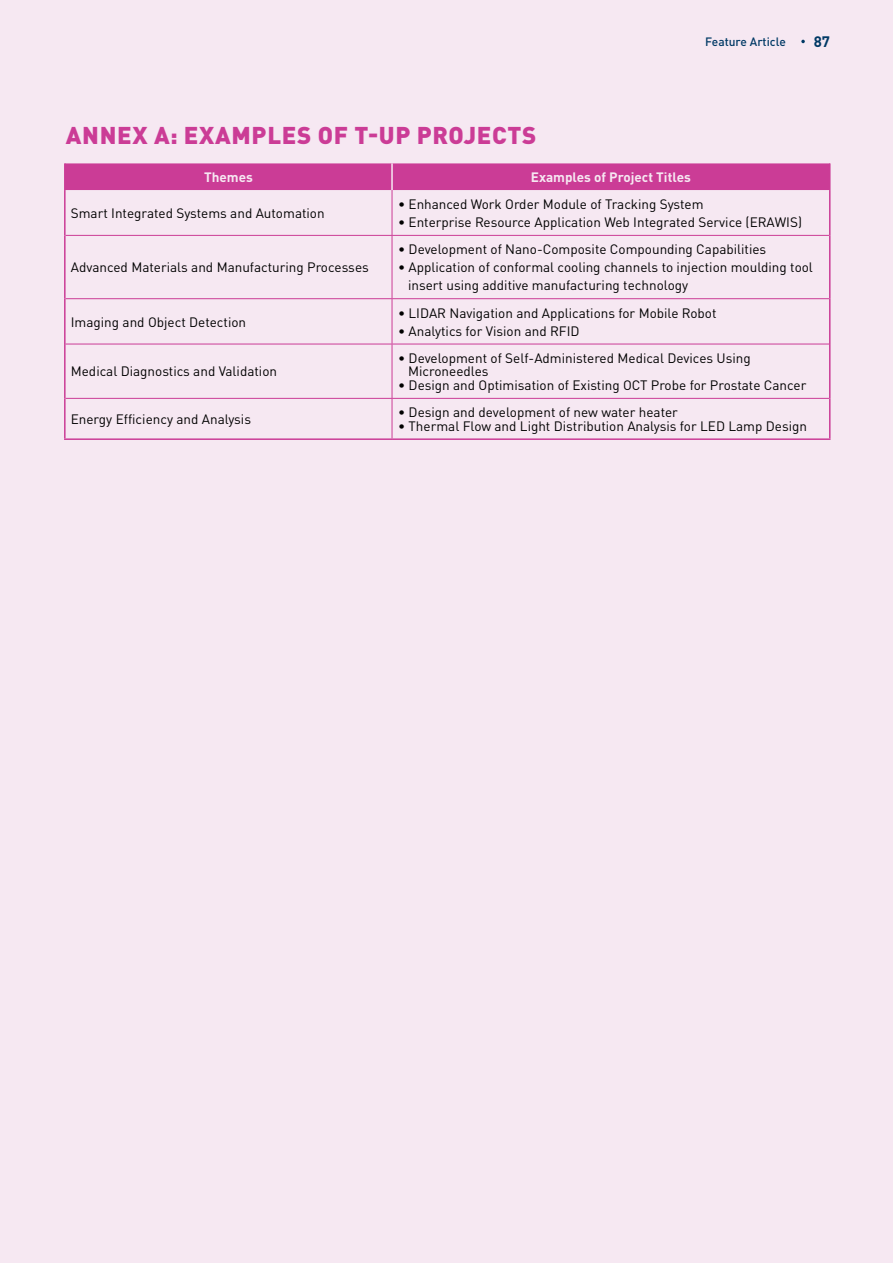
<style>
.page{position:relative;width:893px;height:1263px;background:#f6e8f2}
.page>*{position:absolute;margin:0;border:0;box-sizing:border-box;transform-origin:0 0}
.t1{font:900 24px "DIN Pro";letter-spacing:.03em;color:#cb3c96}
.t2{font:700 15px "DIN Pro";color:#003965}
.t3{font:13.5px/18px "DIN Pro";color:#000}
.t4{font:700 13.5px "DIN Pro";color:#f6e8f2}
.t5{font:500 12px "DIN Pro";color:#003965}
</style>
<div class="page">
<hr style="left:64px;top:163px;width:2px;height:27px;background:#cb3c96">
<hr style="left:64px;top:190px;width:2px;height:45px;background:#cb3c96">
<hr style="left:64px;top:235px;width:2px;height:64px;background:#cb3c96">
<hr style="left:64px;top:299px;width:2px;height:45px;background:#cb3c96">
<hr style="left:64px;top:344px;width:2px;height:54px;background:#cb3c96">
<hr style="left:64px;top:398px;width:2px;height:40px;background:#cb3c96">
<hr style="left:64px;top:438px;width:328px;height:2px;background:#cb3c96">
<hr style="left:392px;top:438px;width:438px;height:2px;background:#cb3c96">
<hr style="left:392px;top:190px;width:1px;height:45px;background:#cb3c96">
<hr style="left:66px;top:235px;width:326px;height:1px;background:#cb3c96">
<hr style="left:392px;top:235px;width:437px;height:1px;background:#cb3c96">
<hr style="left:392px;top:236px;width:1px;height:62px;background:#cb3c96">
<hr style="left:66px;top:298px;width:326px;height:1px;background:#cb3c96">
<hr style="left:392px;top:298px;width:437px;height:1px;background:#cb3c96">
<hr style="left:392px;top:299px;width:1px;height:45px;background:#cb3c96">
<hr style="left:66px;top:344px;width:326px;height:1px;background:#cb3c96">
<hr style="left:392px;top:344px;width:437px;height:1px;background:#cb3c96">
<hr style="left:392px;top:344px;width:1px;height:54px;background:#cb3c96">
<hr style="left:66px;top:398px;width:326px;height:1px;background:#cb3c96">
<hr style="left:392px;top:398px;width:437px;height:1px;background:#cb3c96">
<hr style="left:392px;top:399px;width:1px;height:39px;background:#cb3c96">
<div style="left:65px;top:163px;width:765px;height:27px;background:#cb3c96"></div>
<hr style="left:829px;top:190px;width:1px;height:45px;background:#cb3c96">
<hr style="left:829px;top:235px;width:1px;height:64px;background:#cb3c96">
<hr style="left:829px;top:299px;width:1px;height:45px;background:#cb3c96">
<hr style="left:829px;top:344px;width:1px;height:54px;background:#cb3c96">
<hr style="left:829px;top:398px;width:1px;height:40px;background:#cb3c96">
<svg style="left:801px;top:40px;width:4px;height:3px"></svg>
<h1 class="t1" style="left:66px;top:115px;width:472px">ANNEX A: EXAMPLES OF T-UP PROJECTS</h1>
<p class="t5" style="left:705px;top:32px;width:82px">Feature Article</p>
<p class="t2" style="left:814px;top:29px;width:18px">87</p>
<p class="t4" style="left:204px;top:165px;width:50px">Themes</p>
<p class="t4" style="left:531px;top:165px;width:161px">Examples of Project Titles</p>
<p class="t3" style="left:71px;top:203px;width:255px">Smart Integrated Systems and Automation</p>
<p class="t3" style="left:398px;top:194px;width:307px">• Enhanced Work Order Module of Tracking System</p>
<p class="t3" style="left:398px;top:212px;width:405px">• Enterprise Resource Application Web Integrated Service (ERAWIS)</p>
<p class="t3" style="left:71px;top:257px;width:300px">Advanced Materials and Manufacturing Processes</p>
<p class="t3" style="left:71px;top:311px;width:177px">Imaging and Object Detection</p>
<p class="t3" style="left:71px;top:361px;width:208px">Medical Diagnostics and Validation</p>
<p class="t3" style="left:71px;top:409px;width:182px">Energy Efficiency and Analysis</p>
<p class="t3" style="left:398px;top:239px;width:370px">• Development of Nano-Composite Compounding Capabilities</p>
<p class="t3" style="left:408px;top:257px;width:406px;text-indent:-10px">• Application of conformal cooling channels to injection moulding tool insert using additive manufacturing technology</p>
<p class="t3" style="left:398px;top:302px;width:320px">• LIDAR Navigation and Applications for Mobile Robot</p>
<p class="t3" style="left:398px;top:320px;width:183px">• Analytics for Vision and RFID</p>
<p class="t3" style="left:408px;top:350px;width:344px;line-height:13.5px;text-indent:-10px">• Development of Self-Administered Medical Devices Using<br>Microneedles</p>
<p class="t3" style="left:398px;top:375px;width:410px">• Design and Optimisation of Existing OCT Probe for Prostate Cancer</p>
<p class="t3" style="left:398px;top:402px;width:281px">• Design and development of new water heater</p>
<p class="t3" style="left:398px;top:415px;width:411px">• Thermal Flow and Light Distribution Analysis for LED Lamp Design</p>
</div>
